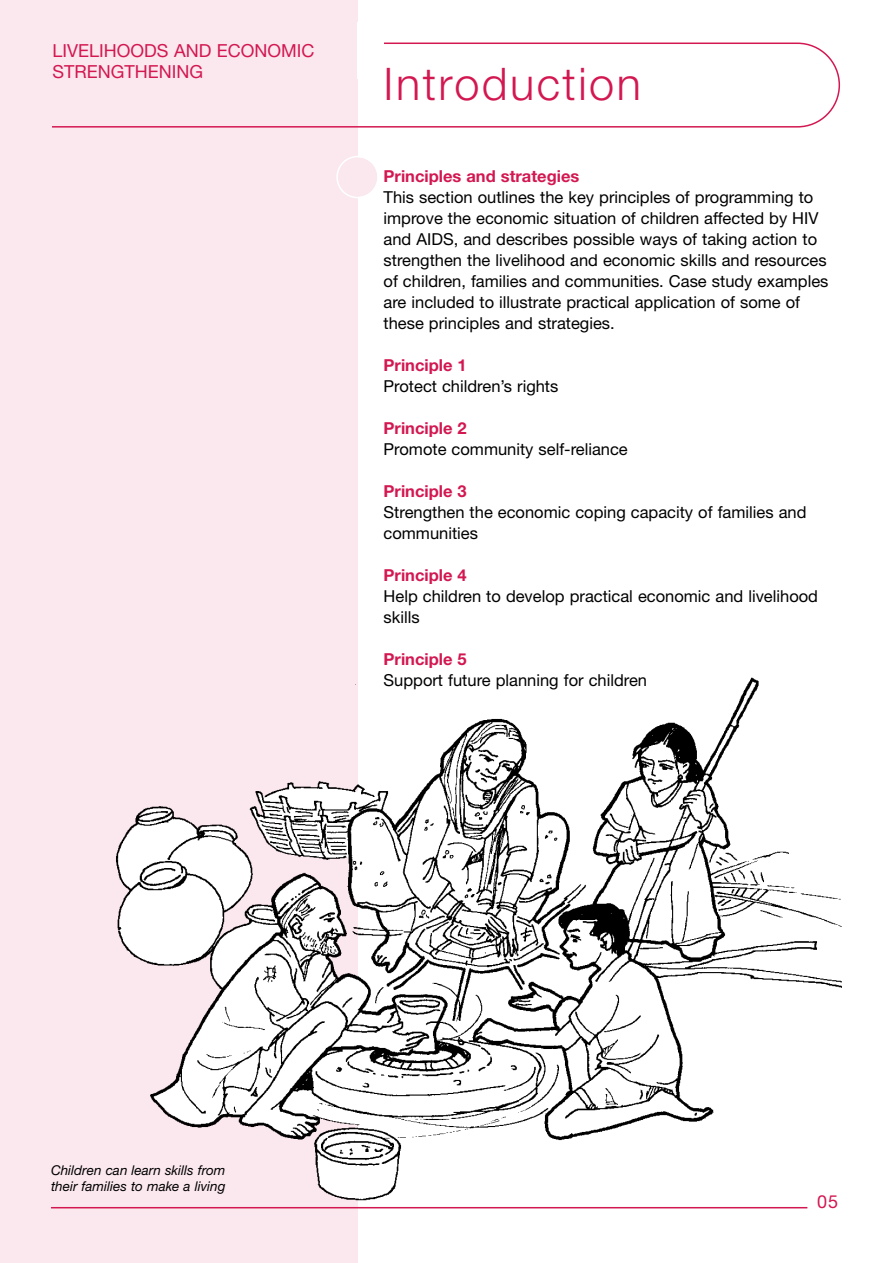
<style>
.page{position:relative;width:893px;height:1263px;background:#fff}
.page>*{position:absolute;margin:0;border:0;box-sizing:border-box;transform-origin:0 0}
.t1{font:300 45px "Helvetica Neue";letter-spacing:.055em;color:#d31751}
.t2{font:18px/21px "Helvetica Neue";color:#d31751}
.t3{font:16.5px/21px "Helvetica Neue";color:#000}
.t4{font:700 16.5px "Helvetica Neue";color:#d31751}
.t5{font:italic 13.5px/16.5px "Helvetica Neue";color:#000}
</style>
<div class="page">
<div style="left:0;top:0;width:357px;height:1263px;background:#fbe8ee"></div>
<svg style="left:52px;top:43px;width:788px;height:85px"></svg>
<div style="left:0;top:22px;width:357px;height:57px;background:#fbe8ee"></div>
<div style="left:357px;top:22px;width:27px;height:57px;background:#fff"></div>
<hr style="left:51px;top:1207px;width:756px;height:1px;background:#d31751">
<svg style="left:336px;top:156px;width:41px;height:42px"></svg>
<img style="left:104px;top:669px;width:738px;height:553px">
<p class="t2" style="left:53px;top:42px;width:264px">LIVELIHOODS AND ECONOMIC<br>STRENGTHENING</p>
<h1 class="t1" style="left:384px;top:68px;width:259px">Introduction</h1>
<p class="t4" style="left:384px;top:170px;width:197px">Principles and strategies</p>
<p class="t3" style="left:384px;top:188px;width:446px">This section outlines the key principles of programming to improve the economic situation of children affected by HIV and AIDS, and describes possible ways of taking action to strengthen the livelihood and economic skills and resources of children, families and communities. Case study examples are included to illustrate practical application of some of these principles and strategies.</p>
<p class="t4" style="left:384px;top:359px;width:85px">Principle 1</p>
<p class="t3" style="left:384px;top:377px;width:176px">Protect children’s rights</p>
<p class="t4" style="left:384px;top:422px;width:85px">Principle 2</p>
<p class="t3" style="left:384px;top:440px;width:246px">Promote community self-reliance</p>
<p class="t4" style="left:384px;top:485px;width:85px">Principle 3</p>
<p class="t3" style="left:384px;top:503px;width:424px">Strengthen the economic coping capacity of families and communities</p>
<p class="t4" style="left:384px;top:569px;width:85px">Principle 4</p>
<p class="t3" style="left:384px;top:587px;width:436px">Help children to develop practical economic and livelihood skills</p>
<p class="t4" style="left:384px;top:653px;width:85px">Principle 5</p>
<p class="t3" style="left:384px;top:671px;width:265px">Support future planning for children</p>
<p class="t5" style="left:51px;top:1163px;width:176px">Children can learn skills from their families to make a living</p>
<p class="t2" style="left:817px;top:1192px;width:23px">05</p>
</div>
